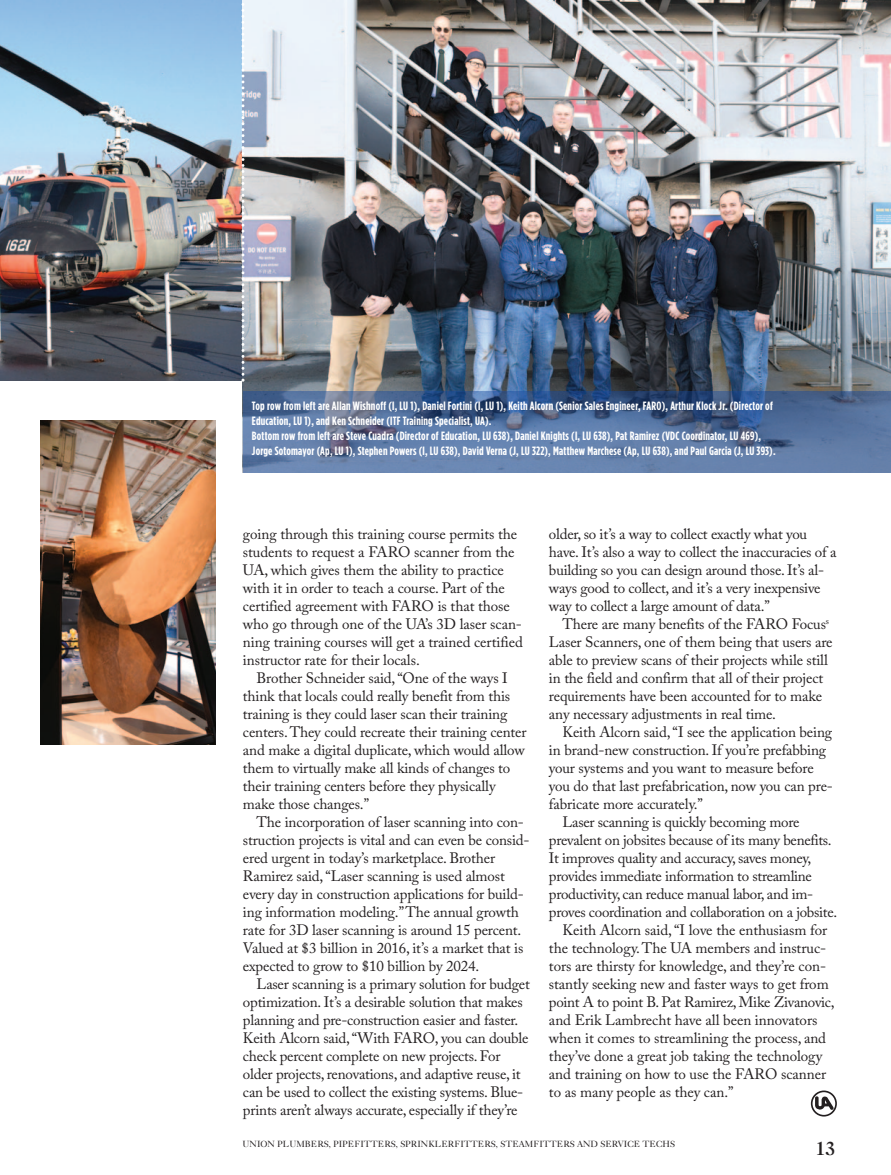
<style>
.page{position:relative;width:891px;height:1175px;background:#fff}
.page>*{position:absolute;margin:0;border:0;box-sizing:border-box;transform-origin:0 0}
.t1{font:18px "Caslon Three";color:#231f20}
.t2{font:15px/18px "Adobe Caslon Pro";letter-spacing:-.01em;color:#231f20}
.t3{font:700 12px/15px "Gotham Condensed";letter-spacing:.015em;color:#fff}
.t4{font:9px "Caslon Five Forty";color:#231f20}
</style>
<div class="page">
<img style="left:0;top:0;width:242px;height:380px">
<img style="left:40px;top:421px;width:176px;height:323px">
<svg style="left:812px;top:1091px;width:24px;height:24px"></svg>
<div style="left:811px;top:1090px;width:26px;height:26px;border:2px solid #231f20;border-radius:50%"></div>
<svg style="left:815px;top:1096px;width:19px;height:14px"></svg>
<img style="left:243px;top:0;width:648px;height:391px">
<div style="left:243px;top:391px;width:648px;height:81px;background:#15489e;opacity:.44"></div>
<svg style="left:242px;top:0;width:2px;height:382px"></svg>
<p class="t3" style="left:252px;top:400px;width:522px">Top row from left are Allan Wishnoff (I, LU 1), Daniel Fortini (I, LU 1), Keith Alcorn (Senior Sales Engineer, FARO), Arthur Klock Jr. (Director of</p>
<p class="t3" style="left:252px;top:415px;width:241px">Education, LU 1), and Ken Schneider (ITF Training Specialist, UA).</p>
<p class="t3" style="left:252px;top:430px;width:525px">Bottom row from left are Steve Cuadra (Director of Education, LU 638), Daniel Knights (I, LU 638), Pat Ramirez (VDC Coordinator, LU 469),<br>Jorge Sotomayor (Ap, LU 1), Stephen Powers (I, LU 638), David Verna (J, LU 322), Matthew Marchese (Ap, LU 638), and Paul Garcia (J, LU 393).</p>
<p class="t2" style="left:243px;top:526px;width:282px">going through this training course permits the students to request a FARO scanner from the UA, which gives them the ability to practice with it in order to teach a course. Part of the certified agreement with FARO is that those who go through one of the UA’s 3D laser scan&shy;ning training courses will get a trained certified instructor rate for their locals.</p>
<p class="t2" style="left:243px;top:670px;width:285px;text-indent:14px">Brother Schneider said, “One of the ways I think that locals could really benefit from this training is they could laser scan their training centers. They could recreate their training center and make a digital duplicate, which would allow them to virtually make all kinds of changes to their training centers before they physically make those changes.”</p>
<p class="t2" style="left:243px;top:814px;width:288px;text-indent:14px">The incorporation of laser scanning into con&shy;struction projects is vital and can even be consid&shy;ered urgent in today’s marketplace. Brother Ramirez said, “Laser scanning is used almost every day in construction applications for build&shy;ing information modeling.” The annual growth rate for 3D laser scanning is around 15 percent.<br>Valued at $3 billion in 2016, it’s a market that is expected to grow to $10 billion by 2024.</p>
<p class="t2" style="left:243px;top:976px;width:288px;text-indent:14px">Laser scanning is a primary solution for budget optimization. It’s a desirable solution that makes planning and pre-construction easier and faster.<br>Keith Alcorn said, “With FARO, you can double check percent complete on new projects. For older projects, renovations, and adaptive reuse, it can be used to collect the existing systems. Blue&shy;prints aren’t always accurate, especially if they’re</p>
<p class="t2" style="left:549px;top:526px;width:289px">older, so it’s a way to collect exactly what you have. It’s also a way to collect the inaccuracies of a building so you can design around those. It’s al&shy;ways good to collect, and it’s a very inexpensive way to collect a large amount of data.”</p>
<p class="t2" style="left:549px;top:616px;width:285px;text-indent:14px">There are many benefits of the FARO Focus<sup>s </sup>Laser Scanners, one of them being that users are able to preview scans of their projects while still in the field and confirm that all of their project requirements have been accounted for to make any necessary adjustments in real time.</p>
<p class="t2" style="left:549px;top:724px;width:285px;text-indent:14px">Keith Alcorn said, “I see the application being in brand-new construction. If you’re prefabbing your systems and you want to measure before you do that last prefabrication, now you can pre&shy;fabricate more accurately.”</p>
<p class="t2" style="left:549px;top:814px;width:290px;text-indent:14px">Laser scanning is quickly becoming more prevalent on jobsites because of its many benefits.<br>It improves quality and accuracy, saves money, provides immediate information to streamline productivity, can reduce manual labor, and im&shy;proves coordination and collaboration on a jobsite.</p>
<p class="t2" style="left:549px;top:922px;width:287px;text-indent:14px">Keith Alcorn said, “I love the enthusiasm for the technology. The UA members and instruc&shy;tors are thirsty for knowledge, and they’re con&shy;stantly seeking new and faster ways to get from point A to point B. Pat Ramirez, Mike Zivanovic, and Erik Lambrecht have all been innovators when it comes to streamlining the process, and they’ve done a great job taking the technology and training on how to use the FARO scanner to as many people as they can.”</p>
<p class="t4" style="left:243px;top:1140px;width:434px">UNION PLUMBERS, PIPEFITTERS, SPRINKLERFITTERS, STEAMFITTERS AND SERVICE TECHS</p>
<p class="t1" style="left:815px;top:1141px;width:22px">13</p>
</div>
